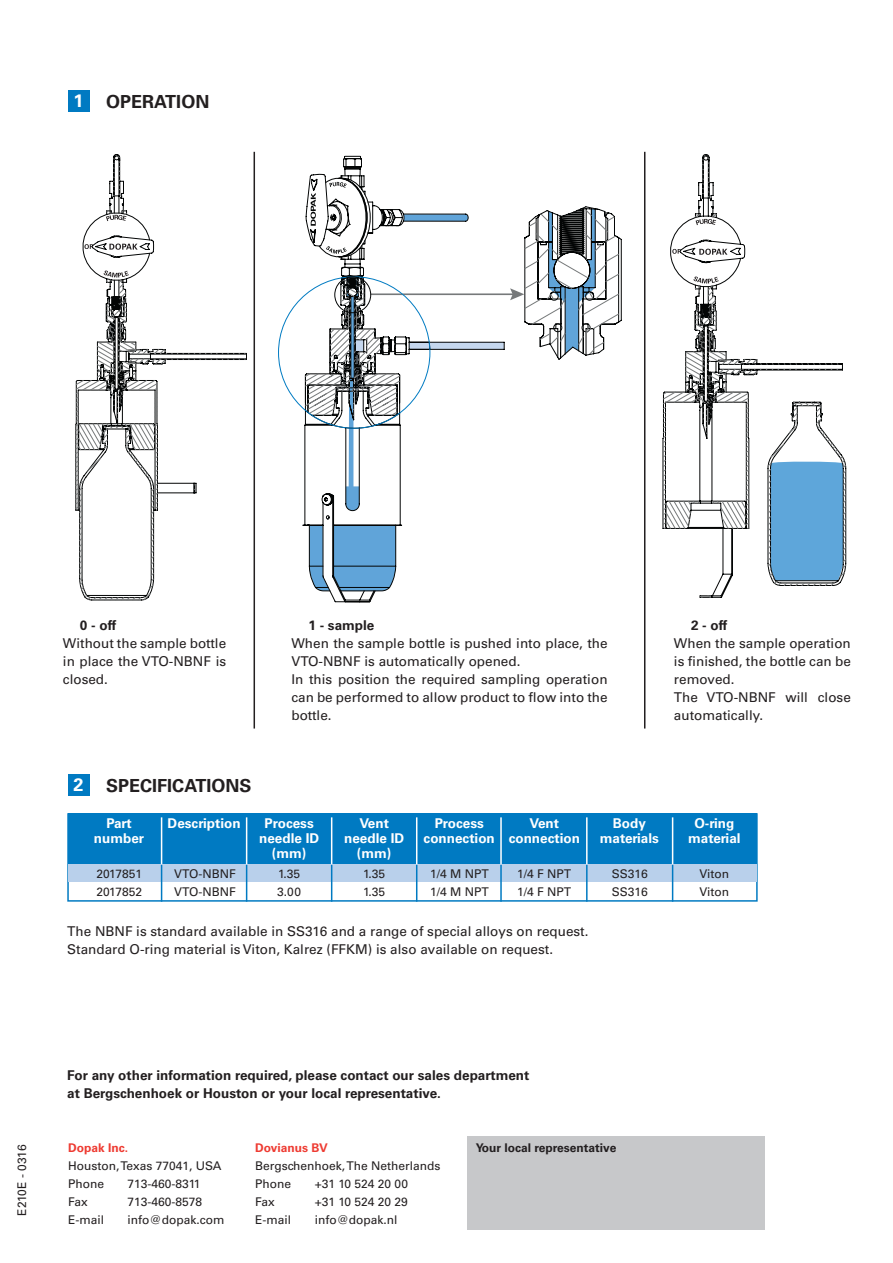
<style>
.page{position:relative;width:893px;height:1263px;background:#fff}
.page>*{position:absolute;margin:0;border:0;box-sizing:border-box;transform-origin:0 0}
.t1{font:700 18px "Univers";color:#231f20}
.t2{font:700 18px "Univers";color:#fff}
.t3{font:13.5px/18px "Univers";color:#231f20}
.t4{font:700 13.5px/18px "Univers";color:#231f20}
.t5{font:700 13.5px/15px "Univers";color:#fff;text-align:center}
.t6{font:12px/18px "Univers";color:#231f20}
.t7{font:700 12px "Univers";color:#231f20}
.t8{font:700 12px "Univers";color:#ee3b32}
</style>
<div class="page">
<div style="left:467px;top:1136px;width:298px;height:94px;background:#c7c8ca"></div>
<div style="left:68px;top:774px;width:21px;height:21px;background:#007ac2"></div>
<div style="left:68px;top:813px;width:689px;height:60px;background:#007ac2"></div>
<div style="left:67px;top:813px;width:691px;height:89px;border:2px solid #007ac2"></div>
<div style="left:68px;top:864px;width:689px;height:18px;background:#b9d0eb"></div>
<hr style="left:416px;top:865px;width:1px;height:37px;background:#007ac2">
<hr style="left:331px;top:865px;width:1px;height:37px;background:#007ac2">
<hr style="left:246px;top:865px;width:1px;height:37px;background:#007ac2">
<hr style="left:161px;top:865px;width:1px;height:37px;background:#007ac2">
<hr style="left:500px;top:865px;width:2px;height:37px;background:#007ac2">
<hr style="left:586px;top:865px;width:2px;height:37px;background:#007ac2">
<hr style="left:672px;top:865px;width:1px;height:37px;background:#007ac2">
<hr style="left:416px;top:817px;width:1px;height:47px;background:#fff">
<hr style="left:331px;top:817px;width:1px;height:47px;background:#fff">
<hr style="left:246px;top:817px;width:1px;height:47px;background:#fff">
<hr style="left:161px;top:817px;width:1px;height:47px;background:#fff">
<hr style="left:500px;top:817px;width:2px;height:47px;background:#fff">
<hr style="left:586px;top:817px;width:2px;height:47px;background:#fff">
<hr style="left:672px;top:817px;width:1px;height:47px;background:#fff">
<svg style="left:300px;top:174px;width:322px;height:428px"></svg>
<div style="left:68px;top:90px;width:21px;height:21px;background:#007ac2"></div>
<svg style="left:75px;top:154px;width:172px;height:446px"></svg>
<svg style="left:663px;top:391px;width:183px;height:206px"></svg>
<svg style="left:667px;top:154px;width:176px;height:254px"></svg>
<hr style="left:254px;top:152px;width:1px;height:576px;background:#231f20">
<hr style="left:644px;top:152px;width:1px;height:576px;background:#231f20">
<h1 class="t2" style="left:74px;top:90px;width:12px">1</h1>
<h1 class="t1" style="left:106px;top:91px;width:105px">OPERATION</h1>
<p class="t4" style="left:80px;top:616px;width:38px">0 - off</p>
<p class="t3" style="left:63px;top:634px;width:165px;text-align:justify">Without the sample bottle in place the VTO-NBNF is closed.</p>
<h1 class="t2" style="left:74px;top:774px;width:12px">2</h1>
<h1 class="t1" style="left:106px;top:775px;width:147px">SPECIFICATIONS</h1>
<p class="t4" style="left:308px;top:616px;width:68px">1 - sample</p>
<p class="t3" style="left:291px;top:634px;width:318px">When the sample bottle is pushed into place, the VTO-NBNF is automatically opened.<br>In this position the required sampling operation can be performed to allow product to flow into the bottle.</p>
<p class="t4" style="left:691px;top:616px;width:38px">2 - off</p>
<p class="t3" style="left:674px;top:634px;width:178px">When the sample operation is finished, the bottle can be removed.<br>The VTO-NBNF will close automatically.</p>
<p class="t5" style="left:94px;top:815px;width:52px">Part number</p>
<p class="t5" style="left:168px;top:816px;width:74px">Description</p>
<p class="t5" style="left:259px;top:815px;width:62px">Process needle ID (mm)</p>
<p class="t5" style="left:344px;top:815px;width:62px">Vent needle ID (mm)</p>
<p class="t5" style="left:424px;top:815px;width:73px">Process connection</p>
<p class="t5" style="left:509px;top:815px;width:73px">Vent connection</p>
<p class="t5" style="left:600px;top:815px;width:61px">Body materials</p>
<p class="t5" style="left:688px;top:815px;width:54px">O-ring material</p>
<p class="t6" style="left:96px;top:864px;width:47px">2017851<br>2017852</p>
<p class="t6" style="left:174px;top:864px;width:63px">VTO-NBNF<br>VTO-NBNF</p>
<p class="t6" style="left:277px;top:864px;width:25px">1.35<br>3.00</p>
<p class="t6" style="left:363px;top:864px;width:24px">1.35<br>1.35</p>
<p class="t6" style="left:430px;top:864px;width:60px">1/4 M NPT<br>1/4 M NPT</p>
<p class="t6" style="left:517px;top:864px;width:56px">1/4 F NPT<br>1/4 F NPT</p>
<p class="t6" style="left:612px;top:864px;width:37px">SS316<br>SS316</p>
<p class="t6" style="left:699px;top:864px;width:31px">Viton<br>Viton</p>
<p class="t3" style="left:67px;top:922px;width:523px">The NBNF is standard available in SS316 and a range of special alloys on request.<br>Standard O-ring material is Viton, Kalrez (FFKM) is also available on request.</p>
<p class="t6" style="left:13px;top:1215px;width:73px;rotate:-90deg">E210E - 0316</p>
<p class="t4" style="left:67px;top:1066px;width:464px">For any other information required, please contact our sales department at Bergschenhoek or Houston or your local representative.</p>
<p class="t8" style="left:68px;top:1141px;width:62px">Dopak Inc.</p>
<p class="t6" style="left:68px;top:1157px;width:155px">Houston, Texas 77041, USA<br>Phone</p>
<p class="t6" style="left:128px;top:1175px;width:74px">713-460-8311</p>
<p class="t8" style="left:255px;top:1141px;width:74px">Dovianus BV</p>
<p class="t6" style="left:255px;top:1157px;width:187px">Bergschenhoek, The Netherlands<br>Phone</p>
<p class="t6" style="left:315px;top:1175px;width:95px">+31 10 524 20 00</p>
<p class="t7" style="left:476px;top:1141px;width:142px">Your local representative</p>
<p class="t6" style="left:68px;top:1193px;width:21px">Fax</p>
<p class="t6" style="left:128px;top:1193px;width:76px">713-460-8578</p>
<p class="t6" style="left:68px;top:1211px;width:37px">E-mail</p>
<p class="t6" style="left:128px;top:1211px;width:98px">info@dopak.com</p>
<p class="t6" style="left:255px;top:1193px;width:21px">Fax</p>
<p class="t6" style="left:315px;top:1193px;width:95px">+31 10 524 20 29</p>
<p class="t6" style="left:255px;top:1211px;width:37px">E-mail</p>
<p class="t6" style="left:315px;top:1211px;width:84px">info@dopak.nl</p>
</div>
